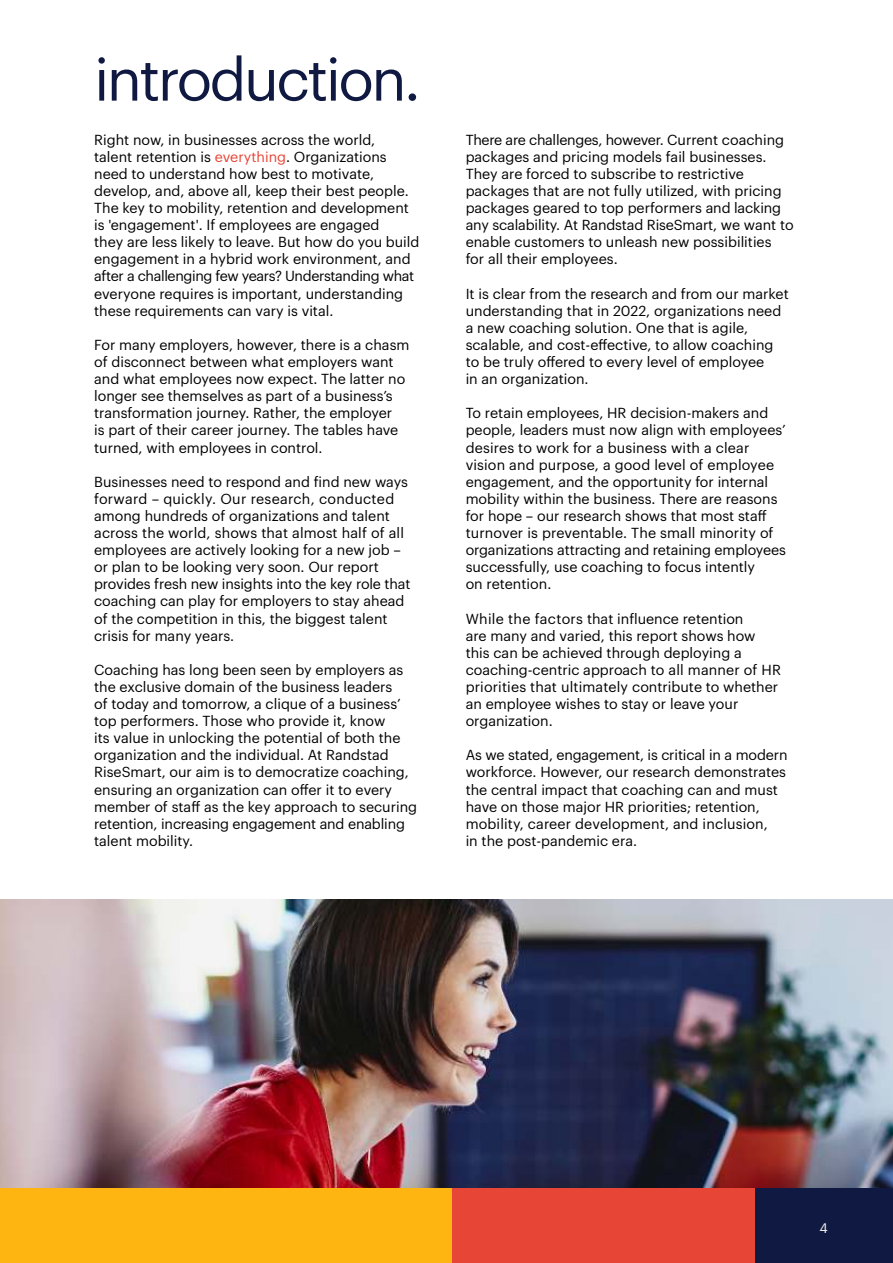
<style>
.page{position:relative;width:893px;height:1263px;background:#fff}
.page>*{position:absolute;margin:0;border:0;box-sizing:border-box;transform-origin:0 0}
.t1{font:58.5px "Graphik";letter-spacing:-.04em;color:#0f1941}
.t2{font:14.25px/17.1px "Graphik";color:#000}
.t3{font:13.5px "Graphik";color:#f7f5f0}
.s1{color:#e74536}
</style>
<div class="page">
<img style="left:0;top:899px;width:893px;height:290px">
<div style="left:0;top:1189px;width:893px;height:74px;background:#ffb511"></div>
<div style="left:755px;top:1189px;width:138px;height:74px;background:#0f1941"></div>
<div style="left:452px;top:1189px;width:303px;height:74px;background:#e74536"></div>
<h1 class="t1" style="left:94px;top:53px;width:328px">introduction.</h1>
<p class="t2" style="left:94px;top:132px;width:327px">Right now, in businesses across the world,<br>talent retention is <span class="s1">everything</span>. Organizations need to understand how best to motivate, develop, and, above all, keep their best people.<br>The key to mobility, retention and development is 'engagement'. If employees are engaged<br>they are less likely to leave. But how do you build engagement in a hybrid work environment, and after a challenging few years? Understanding what everyone requires is important, understanding these requirements can vary is vital.</p>
<p class="t2" style="left:94px;top:337px;width:317px">For many employers, however, there is a chasm of disconnect between what employers want and what employees now expect. The latter no longer see themselves as part of a business’s transformation journey. Rather, the employer<br>is part of their career journey. The tables have turned, with employees in control.</p>
<p class="t2" style="left:94px;top:474px;width:318px">Businesses need to respond and find new ways forward – quickly. Our research, conducted among hundreds of organizations and talent across the world, shows that almost half of all employees are actively looking for a new job – or plan to be looking very soon. Our report provides fresh new insights into the key role that coaching can play for employers to stay ahead of the competition in this, the biggest talent crisis for many years.</p>
<p class="t2" style="left:94px;top:662px;width:324px">Coaching has long been seen by employers as the exclusive domain of the business leaders<br>of today and tomorrow, a clique of a business’ top performers. Those who provide it, know<br>its value in unlocking the potential of both the organization and the individual. At Randstad RiseSmart, our aim is to democratize coaching, ensuring an organization can offer it to every member of staff as the key approach to securing retention, increasing engagement and enabling talent mobility.</p>
<p class="t2" style="left:466px;top:132px;width:330px">There are challenges, however. Current coaching packages and pricing models fail businesses.<br>They are forced to subscribe to restrictive packages that are not fully utilized, with pricing packages geared to top performers and lacking any scalability. At Randstad RiseSmart, we want to enable customers to unleash new possibilities<br>for all their employees.</p>
<p class="t2" style="left:466px;top:286px;width:325px">It is clear from the research and from our market understanding that in 2022, organizations need a new coaching solution. One that is agile, scalable, and cost-effective, to allow coaching to be truly offered to every level of employee<br>in an organization.</p>
<p class="t2" style="left:466px;top:405px;width:322px">To retain employees, HR decision-makers and people, leaders must now align with employees’ desires to work for a business with a clear vision and purpose, a good level of employee engagement, and the opportunity for internal mobility within the business. There are reasons for hope – our research shows that most staff turnover is preventable. The small minority of organizations attracting and retaining employees successfully, use coaching to focus intently<br>on retention.</p>
<p class="t2" style="left:466px;top:610px;width:317px">While the factors that influence retention<br>are many and varied, this report shows how this can be achieved through deploying a coaching-centric approach to all manner of HR priorities that ultimately contribute to whether an employee wishes to stay or leave your organization.</p>
<p class="t2" style="left:466px;top:747px;width:323px">As we stated, engagement, is critical in a modern workforce. However, our research demonstrates the central impact that coaching can and must have on those major HR priorities; retention, mobility, career development, and inclusion,<br>in the post-pandemic era.</p>
<p class="t3" style="left:820px;top:1222px;width:10px">4</p>
</div>
